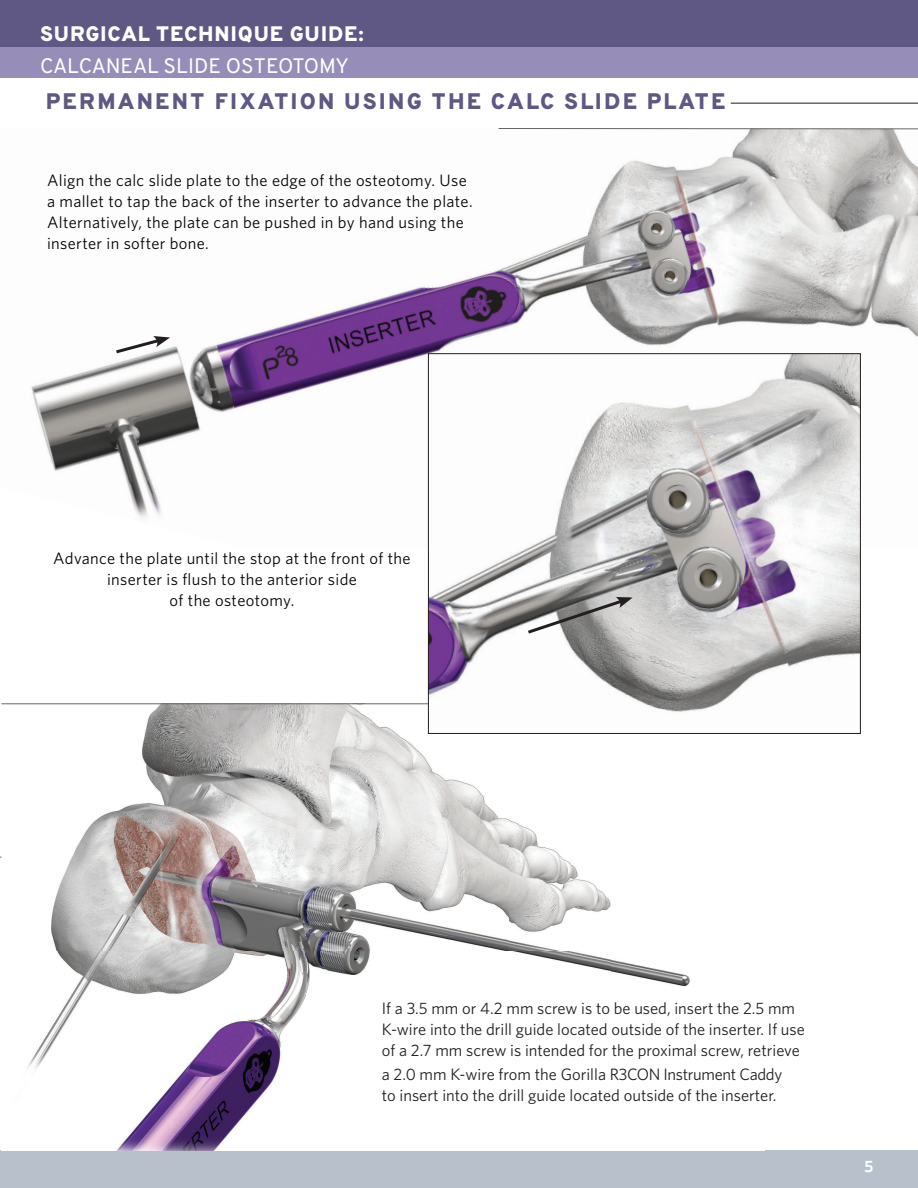
<style>
.page{position:relative;width:918px;height:1188px;background:#fff}
.page>*{position:absolute;margin:0;border:0;box-sizing:border-box;transform-origin:0 0}
.t1{font:800 22.5px "Overpass";letter-spacing:.1em;color:#5f5784}
.t2{font:800 21px "Overpass";letter-spacing:.04em;color:#fff}
.t3{font:21px "Overpass";letter-spacing:-.01em;color:#fff}
.t4{font:16.5px/21px "Whitney";letter-spacing:.02em;color:#040503}
.t5{font:16.5px/21px "Whitney";color:#231f20}
.t6{font:600 16.5px "Whitney";color:#fff}
</style>
<div class="page">
<div style="left:0;top:0;width:918px;height:50px;background:#5f5784"></div>
<div style="left:0;top:48px;width:918px;height:30px;background:#968eb9"></div>
<div style="left:0;top:1150px;width:918px;height:38px;background:#b8c1cb"></div>
<img style="left:700px;top:129px;width:218px;height:202px">
<img style="left:485px;top:129px;width:215px;height:217px">
<img style="left:269px;top:273px;width:216px;height:206px">
<img style="left:31px;top:329px;width:238px;height:189px">
<img style="left:31px;top:329px;width:23px;height:15px">
<img style="left:427px;top:479px;width:1px;height:68px">
<img style="left:169px;top:479px;width:100px;height:39px">
<img style="left:1px;top:704px;width:689px;height:446px">
<img style="left:430px;top:355px;width:429px;height:377px">
<hr style="left:731px;top:102px;width:187px;height:2px;background:#666">
<svg style="left:113px;top:336px;width:57px;height:20px"></svg>
<svg style="left:525px;top:597px;width:108px;height:39px;background:#9b9a99"></svg>
<hr style="left:499px;top:128px;width:419px;height:1px;background:#666">
<hr style="left:1px;top:703px;width:427px;height:1px;background:#666">
<p class="t2" style="left:40px;top:21px;width:325px">SURGICAL TECHNIQUE GUIDE:</p>
<p class="t3" style="left:40px;top:52px;width:311px">CALCANEAL SLIDE OSTEOTOMY</p>
<h1 class="t1" style="left:46px;top:87px;width:681px">PERMANENT FIXATION USING THE CALC SLIDE PLATE</h1>
<p class="t4" style="left:47px;top:170px;width:427px">Align the calc slide plate to the edge of the osteotomy. Use a mallet to tap the back of the inserter to advance the plate.<br>Alternatively, the plate can be pushed in by hand using the inserter in softer bone.</p>
<p class="t4" style="left:53px;top:547px;width:359px;text-align:center">Advance the plate until the stop at the front of the inserter is flush to the anterior side<br>of the osteotomy.</p>
<p class="t5" style="left:382px;top:998px;width:425px">If a 3.5 mm or 4.2 mm screw is to be used, insert the 2.5 mm<br>K-wire into the drill guide located outside of the inserter. If use of a 2.7 mm screw is intended for the proximal screw, retrieve</p>
<p class="t5" style="left:382px;top:1064px;width:402px">a 2.0 mm K-wire from the Gorilla R3CON Instrument Caddy to insert into the drill guide located outside of the inserter.</p>
<p class="t6" style="left:865px;top:1157px;width:10px">5</p>
</div>
